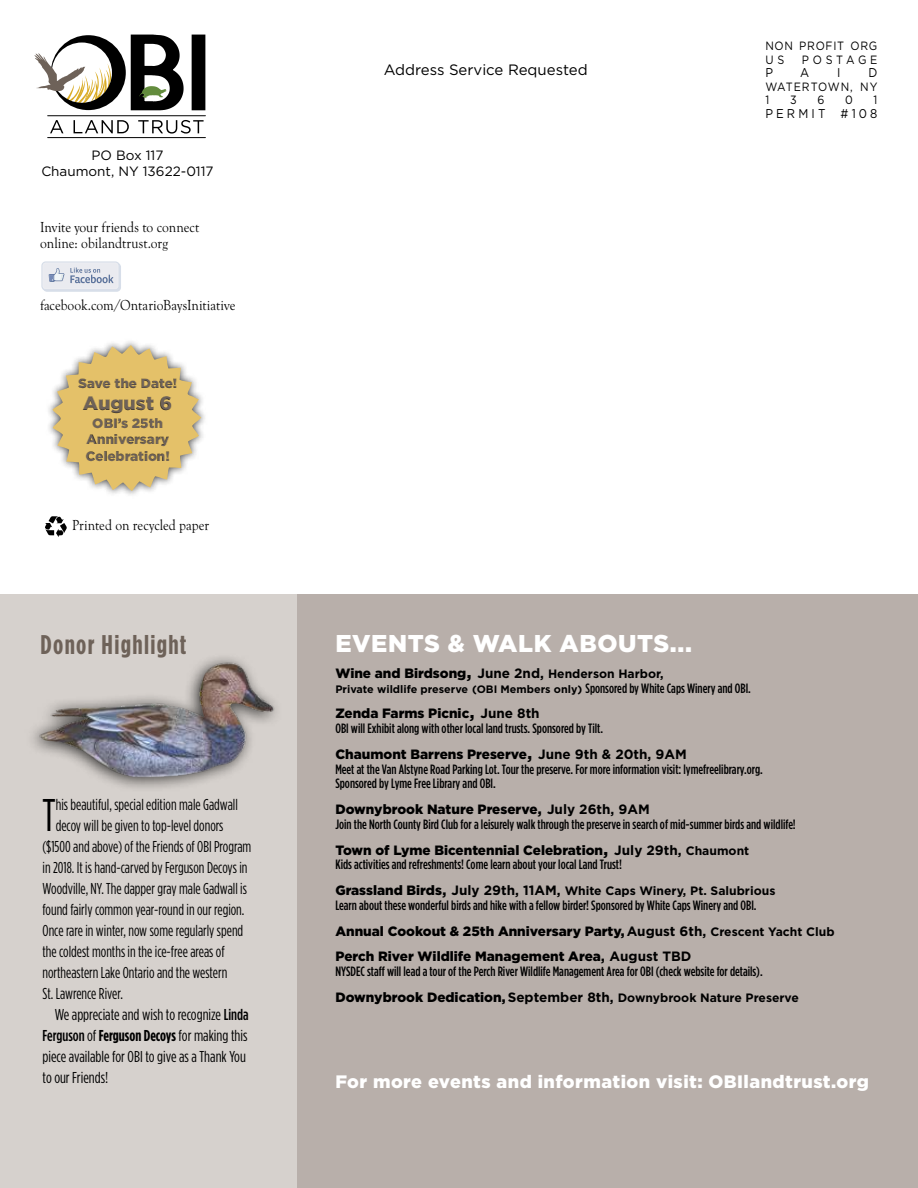
<style>
.page{position:relative;width:918px;height:1188px;background:#fff}
.page>*{position:absolute;margin:0;border:0;box-sizing:border-box;transform-origin:0 0}
.t1{font:45.75px "Gotham Condensed";color:#000;scale:.95 1}
.t2{font:700 27px "Gotham Condensed";letter-spacing:.05em;color:#6e6259}
.t3{font:900 24.3px "Gotham";letter-spacing:.025em;color:#fff}
.t4{font:900 19.5px "Gotham";color:#6e6259}
.t5{font:900 18px "Gotham";letter-spacing:.025em;color:#fff}
.t6{font:15.75px "Gotham Condensed";color:#000;scale:.95 1}
.t7{font:15.75px "Gotham Condensed";color:#000}
.t8{font:15px/16.5px "Goudy Old Sty T";letter-spacing:.005em;color:#000;scale:.9 1}
.t9{font:15px "Gotham";color:#000}
.t10{font:500 13.5px/14.9px "Gotham Condensed";color:#000}
.t11{font:900 13.5px/25.7px "Gotham";color:#000}
.t12{font:900 13.5px/16.5px "Gotham";color:#6e6259;text-align:center}
.t13{font:13.5px/16.2px "Gotham";color:#000;text-align:center}
.t14{font:12.75px "Gotham";letter-spacing:.275em;color:#000;scale:.9 1}
.t15{font:700 12.15px "Gotham";color:#000}
.t16{font:12px/13.5px "Gotham";letter-spacing:.065em;color:#000;scale:.9 1}
.t17{font:12px "Gotham";letter-spacing:.34em;color:#000;scale:.9 1}
.t18{font:700 10.8px "Gotham";color:#000}
.s1{font-weight:500}
.s2{font-weight:700}
.s3{font-weight:900;font-size:13.5px}
.s4{font-size:18.9px}
.s5{font-size:13.5px}
.s6{font-family:"Gotham Condensed";font-weight:500;font-size:13.5px}
.s7{font-weight:700;font-size:18.9px}
.s8{font-weight:700;font-size:16.2px}
.s9{font-weight:700;font-size:12.15px}
.s10{font-size:16.2px}
.s11{font-weight:700;font-size:14.85px}
</style>
<div class="page">
<div style="left:0;top:594px;width:309px;height:594px;background:#d6d1cd"></div>
<div style="left:297px;top:594px;width:621px;height:594px;background:#b8afaa"></div>
<svg style="left:74px;top:120px;width:55px;height:13px"></svg>
<svg style="left:138px;top:120px;width:66px;height:14px"></svg>
<svg style="left:50px;top:120px;width:13px;height:13px"></svg>
<hr style="left:48px;top:115px;width:157px;height:1px;background:#000">
<hr style="left:48px;top:137px;width:157px;height:1px;background:#000">
<svg style="left:35px;top:34px;width:171px;height:77px"></svg>
<svg style="left:41px;top:261px;width:80px;height:31px;background:#d9dde6"></svg>
<img style="left:32px;top:657px;width:244px;height:131px">
<div style="left:45px;top:338px;width:163px;height:160px;background:#000;opacity:.75"></div>
<svg style="left:53px;top:345px;width:148px;height:146px"></svg>
<div style="left:56px;top:373px;width:142px;height:108px;background:#000;opacity:.75"></div>
<svg style="left:45px;top:516px;width:22px;height:21px"></svg>
<p class="t13" style="left:41px;top:147px;width:174px">PO Box 117<br>Chaumont, NY 13622-0117</p>
<p class="t8" style="left:40px;top:219px;width:178px">Invite your friends to connect online: obilandtrust.org</p>
<p class="t8" style="left:40px;top:297px;width:219px">facebook.com/OntarioBaysInitiative</p>
<p class="t12" style="left:78px;top:375px;width:101px">Save the Date!</p>
<h3 class="t4" style="left:83px;top:391px;width:91px">August 6</h3>
<p class="t12" style="left:86px;top:414px;width:86px">OBI’s 25th<br>Anniversary<br>Celebration!</p>
<p class="t8" style="left:72px;top:517px;width:154px">Printed on recycled paper</p>
<h2 class="t2" style="left:40px;top:629px;width:148px">Donor Highlight</h2>
<h1 class="t1" style="left:43px;top:791px;width:15px">T</h1>
<p class="t6" style="left:56px;top:796px;width:193px">his beautiful, special edition male Gadwall</p>
<p class="t6" style="left:56px;top:817px;width:178px">decoy will be given to top-level donors</p>
<p class="t6" style="left:43px;top:838px;width:221px">($1500 and above) of the Friends of OBI Program</p>
<p class="t6" style="left:43px;top:859px;width:217px">in 2018. It is hand-carved by Ferguson Decoys in</p>
<p class="t6" style="left:43px;top:880px;width:217px">Woodville, NY. The dapper gray male Gadwall is</p>
<p class="t6" style="left:43px;top:901px;width:214px">found fairly common year-round in our region.</p>
<p class="t6" style="left:43px;top:922px;width:213px">Once rare in winter, now some regularly spend</p>
<p class="t6" style="left:43px;top:943px;width:193px">the coldest months in the ice-free areas of</p>
<p class="t6" style="left:43px;top:964px;width:196px">northeastern Lake Ontario and the western</p>
<p class="t6" style="left:43px;top:985px;width:86px">St. Lawrence River.</p>
<p class="t7" style="left:55px;top:1006px;width:195px">We appreciate and wish to recognize <span class="s1">Linda</span></p>
<p class="t7" style="left:43px;top:1027px;width:207px"><span class="s1">Ferguson</span> of <span class="s2">Ferguson Decoys</span> for making this</p>
<p class="t7" style="left:43px;top:1048px;width:205px">piece available for OBI to give as a Thank You</p>
<p class="t7" style="left:43px;top:1069px;width:67px">to our Friends!</p>
<p class="t9" style="left:384px;top:60px;width:205px">Address Service Requested</p>
<p class="t16" style="left:765px;top:39px;width:126px">NON PROFIT ORG<br>U S</p>
<p class="t17" style="left:802px;top:52px;width:86px">POSTAGE</p>
<p class="t14" style="left:765px;top:65px;width:10px">P</p>
<p class="t14" style="left:800px;top:65px;width:12px">A</p>
<p class="t14" style="left:837px;top:65px;width:5px">I</p>
<p class="t14" style="left:869px;top:65px;width:11px">D</p>
<p class="t16" style="left:765px;top:80px;width:126px">WATERTOWN, NY<br>1</p>
<p class="t16" style="left:790px;top:93px;width:9px">3</p>
<p class="t16" style="left:817px;top:93px;width:9px">6</p>
<p class="t16" style="left:845px;top:93px;width:10px">0</p>
<p class="t16" style="left:874px;top:93px;width:6px">1</p>
<p class="t14" style="left:765px;top:105px;width:126px">PERMIT #108</p>
<h3 class="t3" style="left:335px;top:629px;width:358px">EVENTS &amp; WALK ABOUTS...</h3>
<p class="t15" style="left:335px;top:666px;width:330px"><span class="s3">Wine and Birdsong</span><span class="s4">,</span> <span class="s5">June 2nd,</span> Henderson Harbor,</p>
<p class="t18" style="left:335px;top:682px;width:417px">Private wildlife preserve (OBI Members only) <span class="s6">Sponsored by White Caps Winery and OBI.</span></p>
<p class="t11" style="left:335px;top:700px;width:206px">Zenda Farms Picnic<span class="s7">,</span> <span class="s2">June 8th</span></p>
<p class="t10" style="left:335px;top:721px;width:269px">OBI will Exhibit along with other local land trusts. Sponsored by Tilt.</p>
<p class="t11" style="left:335px;top:741px;width:353px">Chaumont Barrens Preserve<span class="s7">,</span> <span class="s2">June 9th &amp; 20th, 9AM</span></p>
<p class="t10" style="left:335px;top:761px;width:429px">Meet at the Van Alstyne Road Parking Lot. Tour the preserve. For more information visit: lymefreelibrary.org.<br>Sponsored by Lyme Free Library and OBI.</p>
<p class="t11" style="left:335px;top:796px;width:316px">Downybrook Nature Preserve<span class="s8">,</span> <span class="s2">July 26th, 9AM</span></p>
<p class="t10" style="left:335px;top:817px;width:462px">Join the North County Bird Club for a leisurely walk through the preserve in search of mid-summer birds and wildlife!</p>
<p class="t11" style="left:335px;top:837px;width:415px">Town of Lyme Bicentennial Celebration<span class="s7">,</span> <span class="s2">July 29th,</span> <span class="s9">Chaumont</span></p>
<p class="t10" style="left:335px;top:857px;width:288px">Kids activities and refreshments! Come learn about your local Land Trust!</p>
<p class="t15" style="left:335px;top:883px;width:442px"><span class="s3">Grassland Birds</span><span class="s10">,</span> <span class="s5">July 29th, 11AM,</span> White Caps Winery, Pt. Salubrious</p>
<p class="t10" style="left:335px;top:898px;width:423px">Learn about these wonderful birds and hike with a fellow birder! Sponsored by White Caps Winery and OBI.</p>
<p class="t11" style="left:335px;top:918px;width:501px">Annual Cookout &amp; 25th Anniversary Party, <span class="s2">August 6th,</span> <span class="s9">Crescent Yacht Club<br></span>Perch River Wildlife Management Area<span class="s11">,</span> <span class="s2">August TBD</span></p>
<p class="t10" style="left:335px;top:964px;width:429px">NYSDEC staff will lead a tour of the Perch River Wildlife Management Area for OBI (check website for details).</p>
<p class="t15" style="left:335px;top:990px;width:465px"><span class="s3">Downybrook Dedication,</span> <span class="s5">September 8th,</span> Downybrook Nature Preserve</p>
<h3 class="t5" style="left:335px;top:1071px;width:535px">For more events and information visit: OBIlandtrust.org</h3>
</div>
